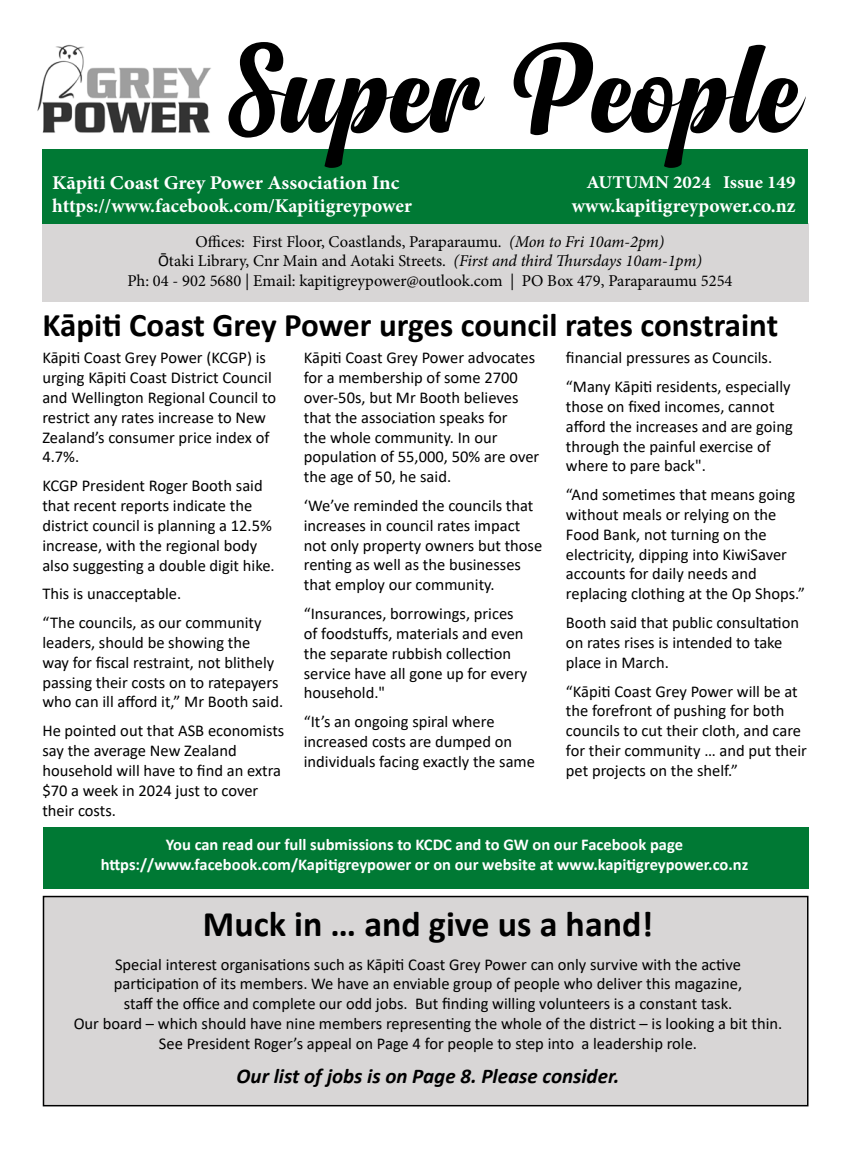
<style>
.page{position:relative;width:851px;height:1149px;background:#fff}
.page>*{position:absolute;margin:0;border:0;box-sizing:border-box;transform-origin:0 0}
.t1{font:129.15px "Anydore";color:#000;scale:1.07 1}
.t2{font:700 36px "Calibri";color:#000}
.t3{font:700 33px "Calibri";color:#000}
.t4{font:italic 700 21px "Calibri";color:#000}
.t5{font:700 19.5px "Minion Pro";letter-spacing:-.005em;color:#fff}
.t6{font:700 19.5px "Minion Pro";letter-spacing:-.005em;color:#fff;scale:1.05 1}
.t7{font:700 18px "Minion Pro";color:#fff;scale:1.05 1}
.t8{font:16.5px/19.8px "Calibri";color:#000}
.t9{font:16.5px/19.8px "Minion Pro";color:#000;text-align:center}
.t10{font:700 16.5px/19.8px "Calibri";color:#fff;text-align:center}
.s1{font-style:italic}
.s2{font-family:"Calibri"}
</style>
<div class="page">
<div style="left:43px;top:896px;width:764px;height:209px;background:#d8d6d6"></div>
<div style="left:43px;top:895px;width:765px;height:211px;border:2px solid #000"></div>
<div style="left:43px;top:826px;width:765px;height:62px;background:#007934"></div>
<div style="left:43px;top:223px;width:766px;height:78px;background:#d8d6d6"></div>
<div style="left:42px;top:149px;width:766px;height:75px;background:#007934"></div>
<img style="left:37px;top:44px;width:174px;height:89px">
<h1 class="t1" style="left:231px;top:11px;width:534px">Super People</h1>
<p class="t6" style="left:52px;top:169px;width:332px">Kāpiti Coast Grey Power Association Inc</p>
<p class="t7" style="left:586px;top:169px;width:201px">AUTUMN 2024 Issue 149</p>
<p class="t5" style="left:571px;top:192px;width:225px">www.kapitigreypower.co.nz</p>
<p class="t5" style="left:52px;top:192px;width:361px">https://www.facebook.com/Kapitigreypower</p>
<p class="t9" style="left:127px;top:231px;width:606px">Offices: First Floor, Coastlands, Paraparaumu. <span class="s1">(Mon to Fri 10am-2pm)<br></span><span class="s2">Ō</span>taki Library, Cnr Main and Aotaki Streets. <span class="s1">(First and third Thursdays 10am-1pm)<br></span>Ph: 04 - 902 5680 | Email: kapitigreypower@outlook.com | PO Box 479, Paraparaumu 5254</p>
<h3 class="t3" style="left:43px;top:302px;width:737px">Kāpiti Coast Grey Power urges council rates constraint</h3>
<p class="t8" style="left:42px;top:347px;width:235px">Kāpiti Coast Grey Power (KCGP) is urging Kāpiti Coast District Council and Wellington Regional Council to restrict any rates increase to New<br>Zealand’s consumer price index of<br>4.7%.</p>
<p class="t8" style="left:42px;top:475px;width:234px">KCGP President Roger Booth said that recent reports indicate the district council is planning a 12.5% increase, with the regional body also suggesting a double digit hike.</p>
<p class="t8" style="left:42px;top:579px;width:220px;line-height:28.8px">This is unacceptable.<br>“The councils, as our community</p>
<p class="t8" style="left:42px;top:632px;width:242px">leaders, should be showing the<br>way for fiscal restraint, not blithely passing their costs on to ratepayers who can ill afford it,” Mr Booth said.</p>
<p class="t8" style="left:42px;top:720px;width:243px">He pointed out that ASB economists say the average New Zealand household will have to find an extra $70 a week in 2024 just to cover their costs.</p>
<p class="t8" style="left:566px;top:343px;width:226px;line-height:28.8px">financial pressures as Councils. “Many Kāpiti residents, especially</p>
<p class="t8" style="left:566px;top:396px;width:228px">those on fixed incomes, cannot afford the increases and are going through the painful exercise of where to pare back".</p>
<p class="t8" style="left:566px;top:484px;width:240px">“And sometimes that means going without meals or relying on the<br>Food Bank, not turning on the electricity, dipping into KiwiSaver accounts for daily needs and replacing clothing at the Op Shops.”</p>
<p class="t8" style="left:566px;top:612px;width:235px">Booth said that public consultation on rates rises is intended to take place in March.</p>
<p class="t8" style="left:566px;top:680px;width:242px">“Kāpiti Coast Grey Power will be at the forefront of pushing for both councils to cut their cloth, and care for their community … and put their pet projects on the shelf.”</p>
<p class="t8" style="left:304px;top:347px;width:237px">Kāpiti Coast Grey Power advocates for a membership of some 2700 over-50s, but Mr Booth believes that the association speaks for<br>the whole community. In our population of 55,000, 50% are over the age of 50, he said.</p>
<p class="t8" style="left:304px;top:495px;width:240px">‘We’ve reminded the councils that increases in council rates impact not only property owners but those renting as well as the businesses that employ our community.</p>
<p class="t8" style="left:304px;top:603px;width:225px">“Insurances, borrowings, prices of foodstuffs, materials and even the separate rubbish collection service have all gone up for every household."</p>
<p class="t8" style="left:304px;top:711px;width:233px">“It’s an ongoing spiral where increased costs are dumped on individuals facing exactly the same</p>
<p class="t10" style="left:101px;top:834px;width:649px">You can read our full submissions to KCDC and to GW on our Facebook page https://www.facebook.com/Kapitigreypower or on our website at www.kapitigreypower.co.nz</p>
<h2 class="t2" style="left:203px;top:898px;width:451px">Muck in … and give us a hand!</h2>
<p class="t8" style="left:74px;top:953px;width:710px;text-align:center">Special interest organisations such as Kāpiti Coast Grey Power can only survive with the active participation of its members. We have an enviable group of people who deliver this magazine,<br>staff the office and complete our odd jobs. But finding willing volunteers is a constant task.<br>Our board – which should have nine members representing the whole of the district – is looking a bit thin.<br>See President Roger’s appeal on Page 4 for people to step into a leadership role.</p>
<p class="t4" style="left:236px;top:1060px;width:384px">Our list of jobs is on Page 8. Please consider.</p>
</div>
